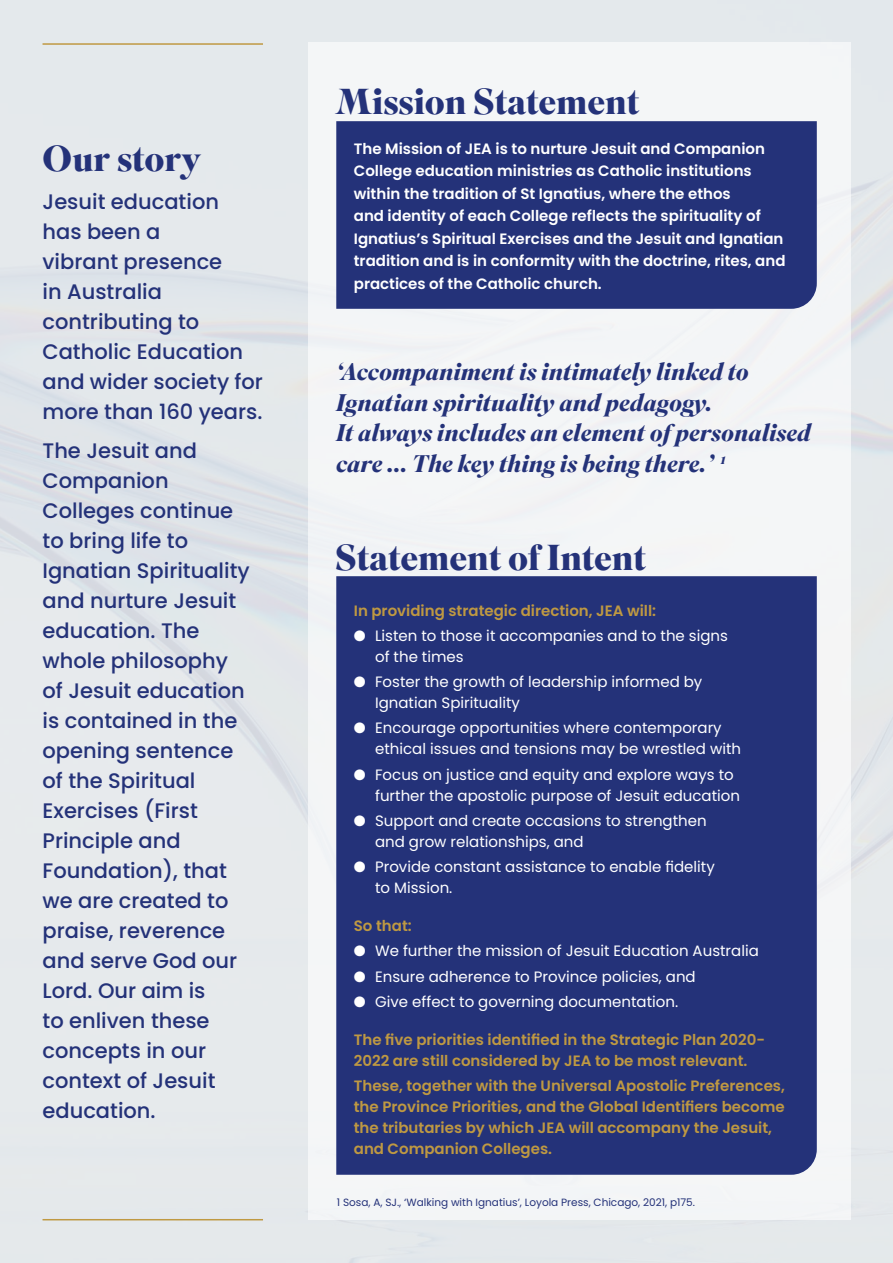
<style>
.page{position:relative;width:893px;height:1263px;background:#fff}
.page>*{position:absolute;margin:0;border:0;box-sizing:border-box;transform-origin:0 0}
.t1{font:700 36px "Superior Title";letter-spacing:-.005em;color:#243279}
.t2{font:italic 700 24px/30.5px "Superior Title";color:#243279}
.t3{font:500 21px/30px "Poppins";color:#243279}
.t4{font:15px/21px "Poppins";color:#fff}
.t5{font:600 15px/22.5px "Poppins";color:#fff}
.t6{font:600 15px/21px "Poppins";color:#bf9942}
.t7{font:10.5px "Poppins";color:#243279}
</style>
<div class="page">
<div style="left:308px;top:43px;width:542px;height:1177px;background:#f4f5f7"></div>
<div style="left:336px;top:121px;width:481px;height:188px;background:#243279"></div>
<div style="left:336px;top:576px;width:481px;height:599px;background:#243279"></div>
<hr style="left:43px;top:43px;width:220px;height:2px;background:#bf9942">
<hr style="left:43px;top:1219px;width:220px;height:1px;background:#bf9942">
<h1 class="t1" style="left:43px;top:136px;width:160px">Our story</h1>
<h3 class="t3" style="left:43px;top:187px;width:222px">Jesuit education has been a<br>vibrant presence<br>in Australia contributing to<br>Catholic Education and wider society for more than 160 years.</h3>
<p class="t3" style="left:43px;top:435px;width:209px">The Jesuit and<br>Companion<br>Colleges continue to bring life to<br>Ignatian Spirituality and nurture Jesuit education. The whole philosophy of Jesuit education is contained in the opening sentence of the Spiritual<br>Exercises (First<br>Principle and<br>Foundation), that we are created to praise, reverence and serve God our<br>Lord. Our aim is<br>to enliven these concepts in our context of Jesuit education.</p>
<h1 class="t1" style="left:335px;top:79px;width:306px">Mission Statement</h1>
<p class="t5" style="left:354px;top:138px;width:433px">The Mission of JEA is to nurture Jesuit and Companion College education ministries as Catholic institutions within the tradition of St Ignatius, where the ethos<br>and identity of each College reflects the spirituality of Ignatius’s Spiritual Exercises and the Jesuit and Ignatian tradition and is in conformity with the doctrine, rites, and practices of the Catholic church.</p>
<h2 class="t2" style="left:336px;top:357px;width:476px">‘Accompaniment is intimately linked to Ignatian spirituality and pedagogy.<br>It always includes an element of personalised care … The key thing is being there.’ <sup>1</sup></h2>
<h1 class="t1" style="left:335px;top:535px;width:313px">Statement of Intent</h1>
<p class="t6" style="left:354px;top:600px;width:304px">In providing strategic direction, JEA will:</p>
<p class="t4" style="left:375px;top:625px;width:354px;text-indent:-21px">● Listen to those it accompanies and to the signs of the times</p>
<p class="t4" style="left:375px;top:671px;width:329px;text-indent:-21px">● Foster the growth of leadership informed by<br>Ignatian Spirituality</p>
<p class="t4" style="left:375px;top:718px;width:368px;text-indent:-21px">● Encourage opportunities where contemporary ethical issues and tensions may be wrestled with</p>
<p class="t4" style="left:375px;top:764px;width:366px;text-indent:-21px">● Focus on justice and equity and explore ways to further the apostolic purpose of Jesuit education</p>
<p class="t4" style="left:375px;top:810px;width:333px;text-indent:-21px">● Support and create occasions to strengthen and grow relationships, and</p>
<p class="t4" style="left:375px;top:856px;width:341px;text-indent:-21px">● Provide constant assistance to enable fidelity to Mission.</p>
<p class="t6" style="left:354px;top:915px;width:59px">So that:</p>
<p class="t4" style="left:354px;top:941px;width:407px">● We further the mission of Jesuit Education Australia</p>
<p class="t4" style="left:354px;top:966px;width:343px">● Ensure adherence to Province policies, and</p>
<p class="t4" style="left:354px;top:991px;width:326px">● Give effect to governing documentation.</p>
<p class="t6" style="left:354px;top:1029px;width:413px">The five priorities identified in the Strategic Plan 2020-<br>2022 are still considered by JEA to be most relevant.</p>
<p class="t6" style="left:354px;top:1075px;width:433px">These, together with the Universal Apostolic Preferences, the Province Priorities, and the Global Identifiers become the tributaries by which JEA will accompany the Jesuit, and Companion Colleges.</p>
<p class="t7" style="left:337px;top:1196px;width:360px">1 Sosa, A, SJ., ‘Walking with Ignatius’, Loyola Press, Chicago, 2021, p175.</p>
</div>
